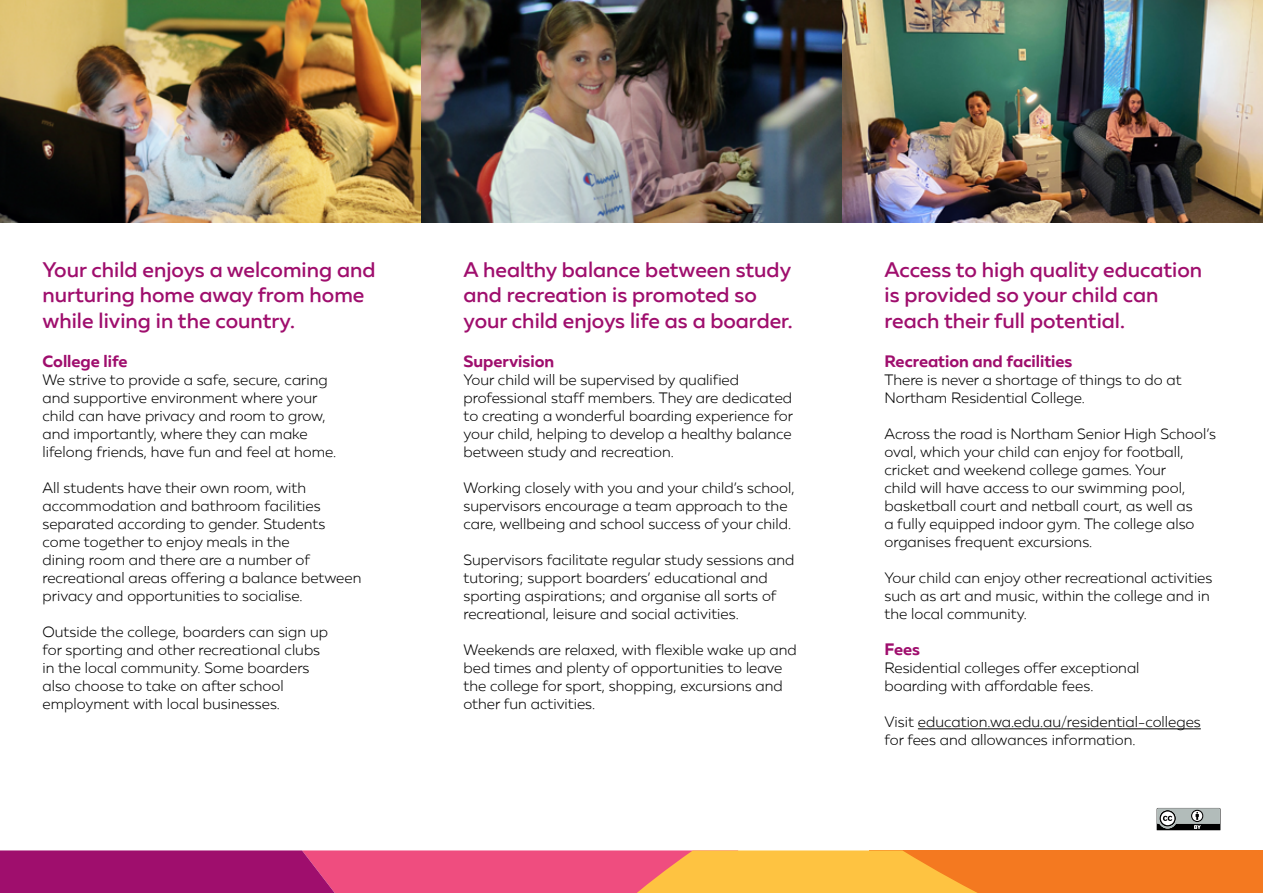
<style>
.page{position:relative;width:1263px;height:893px;background:#fff}
.page>*{position:absolute;margin:0;border:0;box-sizing:border-box;transform-origin:0 0}
.Intro_Para{font:500 21px/25.5px "Muller DOE";color:#9f0e6d}
.Heading_2{font:700 16.5px "Muller DOE";color:#9f0e6d}
.Body_Copy{font:300 15px/18px "Muller DOE";color:#000}
</style>
<div class="page">
<div style="left:869px;top:850px;width:394px;height:43px;background:#f47920"></div>
<svg style="left:0;top:850px;width:977px;height:43px;background:#d95d65"></svg>
<svg style="left:1157px;top:808px;width:63px;height:22px"></svg>
<img style="left:0;top:0;width:1263px;height:223px">
<hr style="left:918px;top:729px;width:283px;height:1px;background:#000">
<p class="Intro_Para" style="left:43px;top:256px;width:334px">Your child enjoys a welcoming and nurturing home away from home while living in the country.</p>
<p class="Heading_2" style="left:43px;top:350px;width:87px">College life</p>
<p class="Body_Copy" style="left:43px;top:370px;width:295px">We strive to provide a safe, secure, caring and supportive environment where your child can have privacy and room to grow, and importantly, where they can make lifelong friends, have fun and feel at home.</p>
<p class="Body_Copy" style="left:43px;top:478px;width:320px">All students have their own room, with accommodation and bathroom facilities separated according to gender. Students come together to enjoy meals in the<br>dining room and there are a number of recreational areas offering a balance between privacy and opportunities to socialise.</p>
<p class="Body_Copy" style="left:43px;top:622px;width:287px">Outside the college, boarders can sign up for sporting and other recreational clubs in the local community. Some boarders also choose to take on after school employment with local businesses.</p>
<p class="Intro_Para" style="left:463px;top:256px;width:331px">A healthy balance between study and recreation is promoted so your child enjoys life as a boarder.</p>
<p class="Heading_2" style="left:463px;top:350px;width:92px">Supervision</p>
<p class="Body_Copy" style="left:463px;top:370px;width:331px">Your child will be supervised by qualified professional staff members. They are dedicated to creating a wonderful boarding experience for your child, helping to develop a healthy balance between study and recreation.</p>
<p class="Body_Copy" style="left:463px;top:478px;width:333px">Working closely with you and your child’s school, supervisors encourage a team approach to the care, wellbeing and school success of your child.</p>
<p class="Body_Copy" style="left:463px;top:550px;width:333px">Supervisors facilitate regular study sessions and tutoring; support boarders’ educational and sporting aspirations; and organise all sorts of recreational, leisure and social activities.</p>
<p class="Body_Copy" style="left:463px;top:640px;width:335px">Weekends are relaxed, with flexible wake up and bed times and plenty of opportunities to leave the college for sport, shopping, excursions and other fun activities.</p>
<p class="Intro_Para" style="left:884px;top:256px;width:319px">Access to high quality education is provided so your child can reach their full potential.</p>
<p class="Heading_2" style="left:884px;top:350px;width:189px">Recreation and facilities</p>
<p class="Body_Copy" style="left:884px;top:370px;width:299px">There is never a shortage of things to do at<br>Northam Residential College.</p>
<p class="Body_Copy" style="left:884px;top:424px;width:333px">Across the road is Northam Senior High School’s oval, which your child can enjoy for football, cricket and weekend college games. Your<br>child will have access to our swimming pool, basketball court and netball court, as well as<br>a fully equipped indoor gym. The college also organises frequent excursions.</p>
<p class="Body_Copy" style="left:884px;top:568px;width:329px">Your child can enjoy other recreational activities such as art and music, within the college and in the local community.</p>
<p class="Heading_2" style="left:884px;top:638px;width:37px">Fees</p>
<p class="Body_Copy" style="left:884px;top:658px;width:257px">Residential colleges offer exceptional boarding with affordable fees.</p>
<p class="Body_Copy" style="left:884px;top:712px;width:318px">Visit education.wa.edu.au/residential-colleges for fees and allowances information.</p>
</div>
